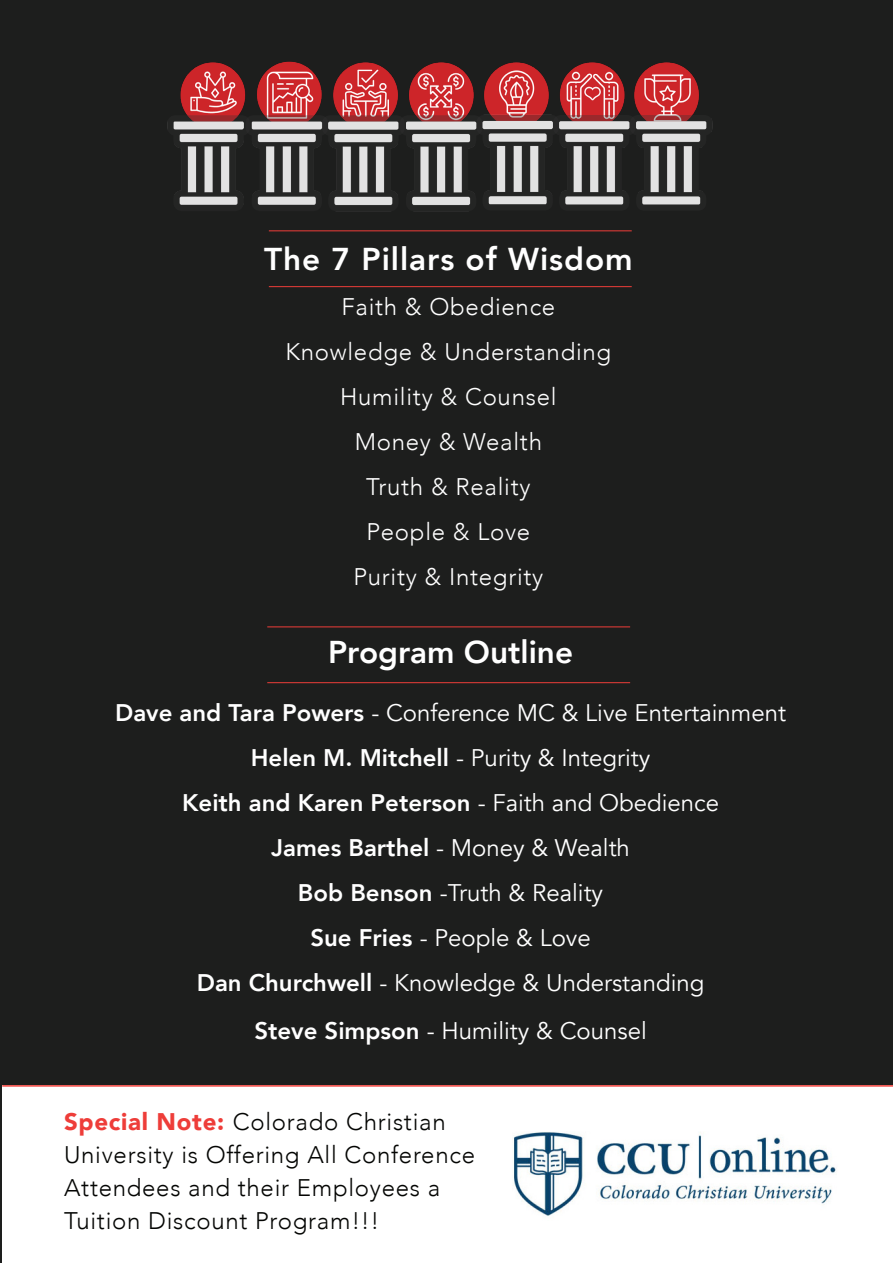
<style>
.page{position:relative;width:893px;height:1263px;background:#fff}
.page>*{position:absolute;margin:0;border:0;box-sizing:border-box;transform-origin:0 0}
.t1{font:800 31.5px "Avenir";letter-spacing:.03em;color:#fff}
.t2{font:800 31.5px "Avenir";color:#fff}
.t3{font:24px "Avenir";color:#fff}
.t4{font:300 24px/33px "Avenir";letter-spacing:.03em;color:#040503}
.t5{font:300 24px "Avenir";letter-spacing:.03em;color:#fff}
.t6{font:800 24px "Avenir";color:#fff}
.s1{font-weight:800}
.s2{font-weight:400}
.s3{font-weight:900;color:#ee3d39}
</style>
<div class="page">
<div style="left:1px;top:0;width:892px;height:1263px;background:#1d1e1d"></div>
<div style="left:2px;top:1085px;width:891px;height:178px;background:#fff"></div>
<img style="left:180px;top:61px;width:519px;height:45px">
<img style="left:167px;top:106px;width:546px;height:106px">
<hr style="left:269px;top:286px;width:363px;height:1px;background:#ee3d39">
<hr style="left:269px;top:230px;width:363px;height:1px;background:#ee3d39">
<hr style="left:267px;top:682px;width:363px;height:1px;background:#ee3d39">
<hr style="left:267px;top:626px;width:363px;height:1px;background:#ee3d39">
<hr style="left:2px;top:1085px;width:891px;height:2px;background:#ee3e38">
<img style="left:513px;top:1132px;width:323px;height:84px">
<p class="t1" style="left:264px;top:234px;width:370px">The 7 Pillars of Wisdom</p>
<p class="t5" style="left:341px;top:292px;width:215px">Faith &amp; Obedience</p>
<p class="t5" style="left:285px;top:337px;width:327px">Knowledge &amp; Understanding</p>
<p class="t5" style="left:340px;top:382px;width:218px">Humility &amp; Counsel</p>
<p class="t5" style="left:355px;top:427px;width:189px">Money &amp; Wealth</p>
<p class="t5" style="left:366px;top:472px;width:166px">Truth &amp; Reality</p>
<p class="t5" style="left:366px;top:517px;width:165px">People &amp; Love</p>
<p class="t5" style="left:353px;top:562px;width:192px">Purity &amp; Integrity</p>
<p class="t2" style="left:328px;top:627px;width:247px">Program Outline</p>
<p class="t3" style="left:115px;top:698px;width:672px"><span class="s1">Dave and Tara Powers</span> - Conference MC &amp; Live Entertainment</p>
<p class="t3" style="left:251px;top:743px;width:401px"><span class="s1">Helen M. Mitchell</span> - Purity &amp; Integrity</p>
<p class="t6" style="left:182px;top:784px;width:538px">Keith and Karen Peterson <span class="s2">- Faith and Obedience</span></p>
<p class="t3" style="left:271px;top:833px;width:360px"><span class="s1">James Barthel</span> - Money &amp; Wealth</p>
<p class="t3" style="left:298px;top:878px;width:307px"><span class="s1">Bob Benson</span> -Truth &amp; Reality</p>
<p class="t3" style="left:310px;top:923px;width:282px"><span class="s1">Sue Fries</span> - People &amp; Love</p>
<p class="t3" style="left:197px;top:968px;width:509px"><span class="s1">Dan Churchwell</span> - Knowledge &amp; Understanding</p>
<p class="t3" style="left:254px;top:1016px;width:394px"><span class="s1">Steve Simpson</span> - Humility &amp; Counsel</p>
<p class="t4" style="left:64px;top:1105px;width:412px"><span class="s3">Special Note:</span> Colorado Christian University is Offering All Conference Attendees and their Employees a Tuition Discount Program!!!</p>
</div>
